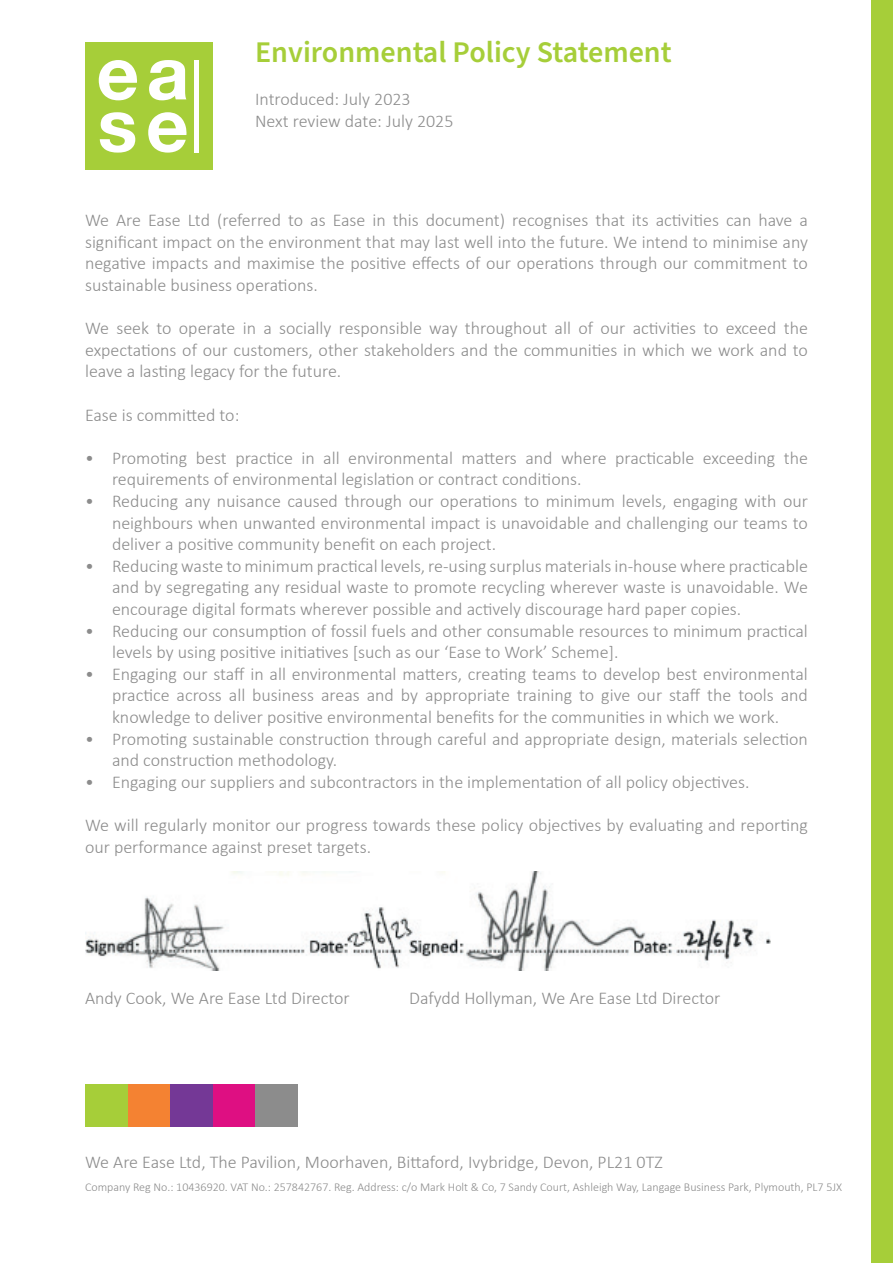
<style>
.page{position:relative;width:893px;height:1263px;background:#fff}
.page>*{position:absolute;margin:0;border:0;box-sizing:border-box;transform-origin:0 0}
.t1{font:600 30px "Source Sans Pro";color:#a6ce39}
.t2{font:300 18px/21.6px "Calibri";color:#8c8c8c;text-align:justify}
.t3{font:300 12px "Calibri";color:#8c8c8c}
</style>
<div class="page">
<div style="left:85px;top:43px;width:128px;height:127px;background:#a6ce39"></div>
<svg style="left:148px;top:112px;width:39px;height:41px"></svg>
<svg style="left:100px;top:112px;width:35px;height:41px"></svg>
<svg style="left:149px;top:60px;width:37px;height:40px"></svg>
<svg style="left:99px;top:60px;width:38px;height:40px"></svg>
<hr style="left:195px;top:60px;width:4px;height:93px;background:#fff">
<div style="left:872px;top:0;width:21px;height:1263px;background:#a6ce39"></div>
<div style="left:255px;top:1084px;width:43px;height:43px;background:#8c8c8c"></div>
<div style="left:213px;top:1084px;width:42px;height:43px;background:#de0f82"></div>
<div style="left:170px;top:1084px;width:43px;height:43px;background:#743896"></div>
<div style="left:128px;top:1084px;width:42px;height:43px;background:#f48232"></div>
<div style="left:85px;top:1084px;width:43px;height:43px;background:#a6ce39"></div>
<img style="left:85px;top:872px;width:686px;height:99px">
<h1 class="t1" style="left:255px;top:32px;width:418px">Environmental Policy Statement</h1>
<p class="t2" style="left:255px;top:88px;width:200px">Introduced: July 2023<br>Next review date: July 2025</p>
<p class="t2" style="left:85px;top:209px;width:724px">We Are Ease Ltd (referred to as Ease in this document) recognises that its activities can have a significant impact on the environment that may last well into the future. We intend to minimise any negative impacts and maximise the positive effects of our operations through our commitment to sustainable business operations.</p>
<p class="t2" style="left:85px;top:317px;width:724px">We seek to operate in a socially responsible way throughout all of our activities to exceed the expectations of our customers, other stakeholders and the communities in which we work and to leave a lasting legacy for the future.</p>
<p class="t2" style="left:85px;top:404px;width:156px">Ease is committed to:</p>
<p class="t2" style="left:112px;top:447px;width:697px;text-indent:-27px">• Promoting best practice in all environmental matters and where practicable exceeding the requirements of environmental legislation or contract conditions.</p>
<p class="t2" style="left:112px;top:490px;width:697px;text-indent:-27px">• Reducing any nuisance caused through our operations to minimum levels, engaging with our neighbours when unwanted environmental impact is unavoidable and challenging our teams to deliver a positive community benefit on each project.</p>
<p class="t2" style="left:112px;top:555px;width:697px;text-indent:-27px">• Reducing waste to minimum practical levels, re-using surplus materials in-house where practicable and by segregating any residual waste to promote recycling wherever waste is unavoidable. We encourage digital formats wherever possible and actively discourage hard paper copies.</p>
<p class="t2" style="left:112px;top:620px;width:697px;text-indent:-27px">• Reducing our consumption of fossil fuels and other consumable resources to minimum practical levels by using positive initiatives [such as our ‘Ease to Work’ Scheme].</p>
<p class="t2" style="left:112px;top:663px;width:697px;text-indent:-27px">• Engaging our staff in all environmental matters, creating teams to develop best environmental practice across all business areas and by appropriate training to give our staff the tools and knowledge to deliver positive environmental benefits for the communities in which we work.</p>
<p class="t2" style="left:112px;top:728px;width:697px;text-indent:-27px">• Promoting sustainable construction through careful and appropriate design, materials selection and construction methodology.</p>
<p class="t2" style="left:85px;top:771px;width:666px">• Engaging our suppliers and subcontractors in the implementation of all policy objectives.</p>
<p class="t2" style="left:85px;top:814px;width:724px">We will regularly monitor our progress towards these policy objectives by evaluating and reporting our performance against preset targets.</p>
<p class="t2" style="left:85px;top:987px;width:266px">Andy Cook, We Are Ease Ltd Director</p>
<p class="t2" style="left:409px;top:987px;width:313px">Dafydd Hollyman, We Are Ease Ltd Director</p>
<p class="t2" style="left:85px;top:1151px;width:579px">We Are Ease Ltd, The Pavilion, Moorhaven, Bittaford, Ivybridge, Devon, PL21 0TZ</p>
<p class="t3" style="left:85px;top:1179px;width:758px">Company Reg No.: 10436920. VAT No.: 257842767. Reg. Address: c/o Mark Holt &amp; Co, 7 Sandy Court, Ashleigh Way, Langage Business Park, Plymouth, PL7 5JX</p>
</div>
